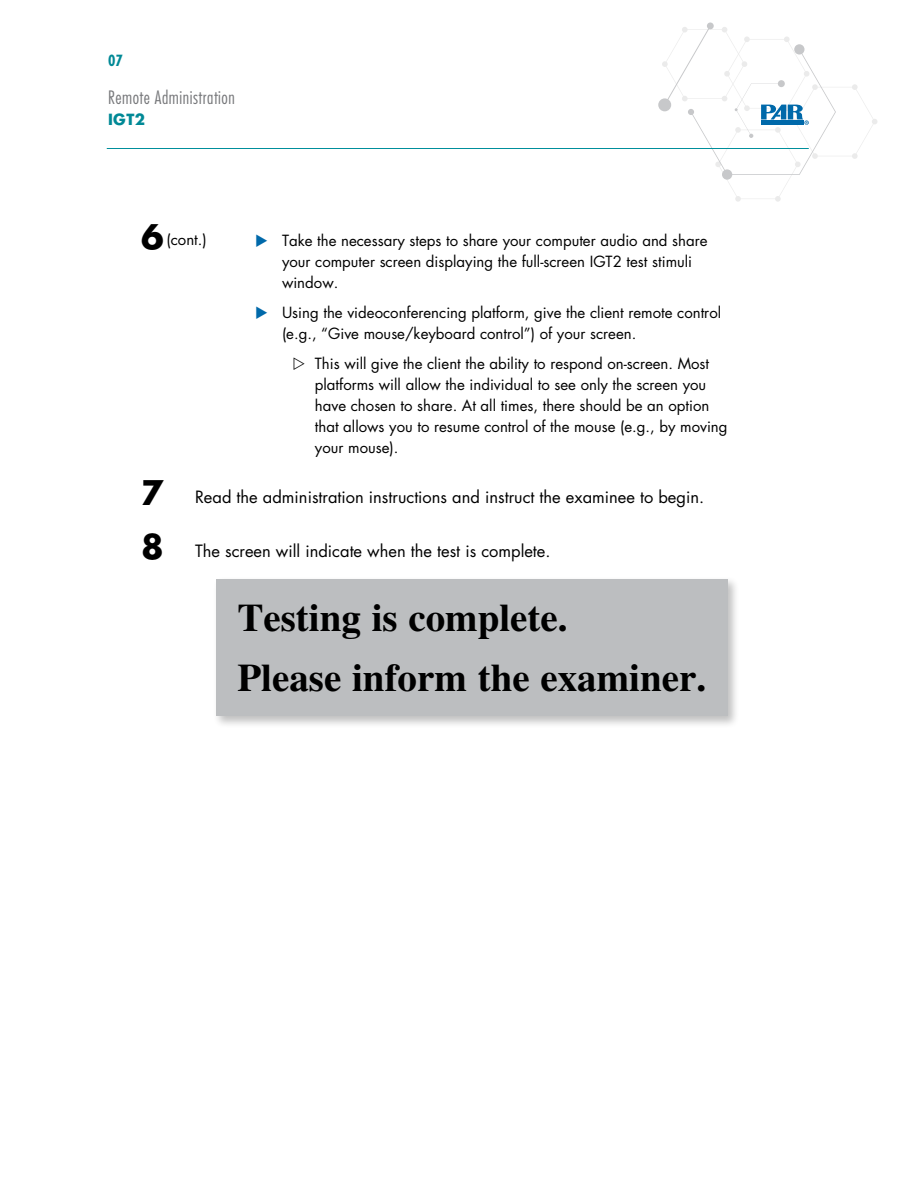
<style>
.page{position:relative;width:918px;height:1188px;background:#fff}
.page>*{position:absolute;margin:0;border:0;box-sizing:border-box;transform-origin:0 0}
.t1{font:700 39px/60.3px "Times LT Std";color:#000}
.t2{font:700 33px "Futura Std";color:#000}
.t3{font:300 condensed 18px "Futura Std";letter-spacing:.03em;color:#77787b}
.t4{font:16.5px "Futura Std";color:#000}
.t5{font:15px/21px "Futura Std";color:#000}
.t6{font:700 15px "Futura Std";color:#008996}
.t7{font:700 condensed 15px "Futura Std";color:#008996}
.s1{color:#0069aa}
.s2{font-weight:700;font-size:33px}
</style>
<div class="page">
<svg style="left:658px;top:98px;width:13px;height:13px"></svg>
<div style="left:707px;top:23px;width:7px;height:6px;background:#c7c8ca;border-radius:50%"></div>
<hr style="left:107px;top:148px;width:702px;height:1px;background:#008f9c">
<svg style="left:662px;top:26px;width:215px;height:176px"></svg>
<div style="left:213px;top:576px;width:527px;height:152px;background:#000;opacity:.25"></div>
<div style="left:216px;top:579px;width:511px;height:137px;background:#bcbec0"></div>
<p class="t7" style="left:108px;top:52px;width:16px">07</p>
<p class="t3" style="left:108px;top:87px;width:128px">Remote Administration</p>
<p class="t6" style="left:108px;top:109px;width:39px">IGT2</p>
<h2 class="t2" style="left:141px;top:215px;width:24px">6</h2>
<p class="t5" style="left:282px;top:231px;width:427px;text-indent:-27px"><span class="s1">◆</span> Take the necessary steps to share your computer audio and share your computer screen displaying the full-screen IGT2 test stimuli window.</p>
<p class="t5" style="left:282px;top:303px;width:441px;text-indent:-27px"><span class="s1">◆</span> Using the videoconferencing platform, give the client remote control (e.g., “Give mouse/keyboard control”) of your screen.</p>
<p class="t5" style="left:315px;top:354px;width:414px">This will give the client the ability to respond on-screen. Most platforms will allow the individual to see only the screen you have chosen to share. At all times, there should be an option that allows you to resume control of the mouse (e.g., by moving your mouse).</p>
<p class="t4" style="left:141px;top:486px;width:565px"><span class="s2">7</span> Read the administration instructions and instruct the examinee to begin.</p>
<p class="t4" style="left:141px;top:540px;width:411px"><span class="s2">8</span> The screen will indicate when the test is complete.</p>
<p class="t5" style="left:166px;top:229px;width:42px">(cont.)</p>
<h1 class="t1" style="left:237px;top:586px;width:470px">Testing is complete.<br>Please inform the examiner.</h1>
</div>
